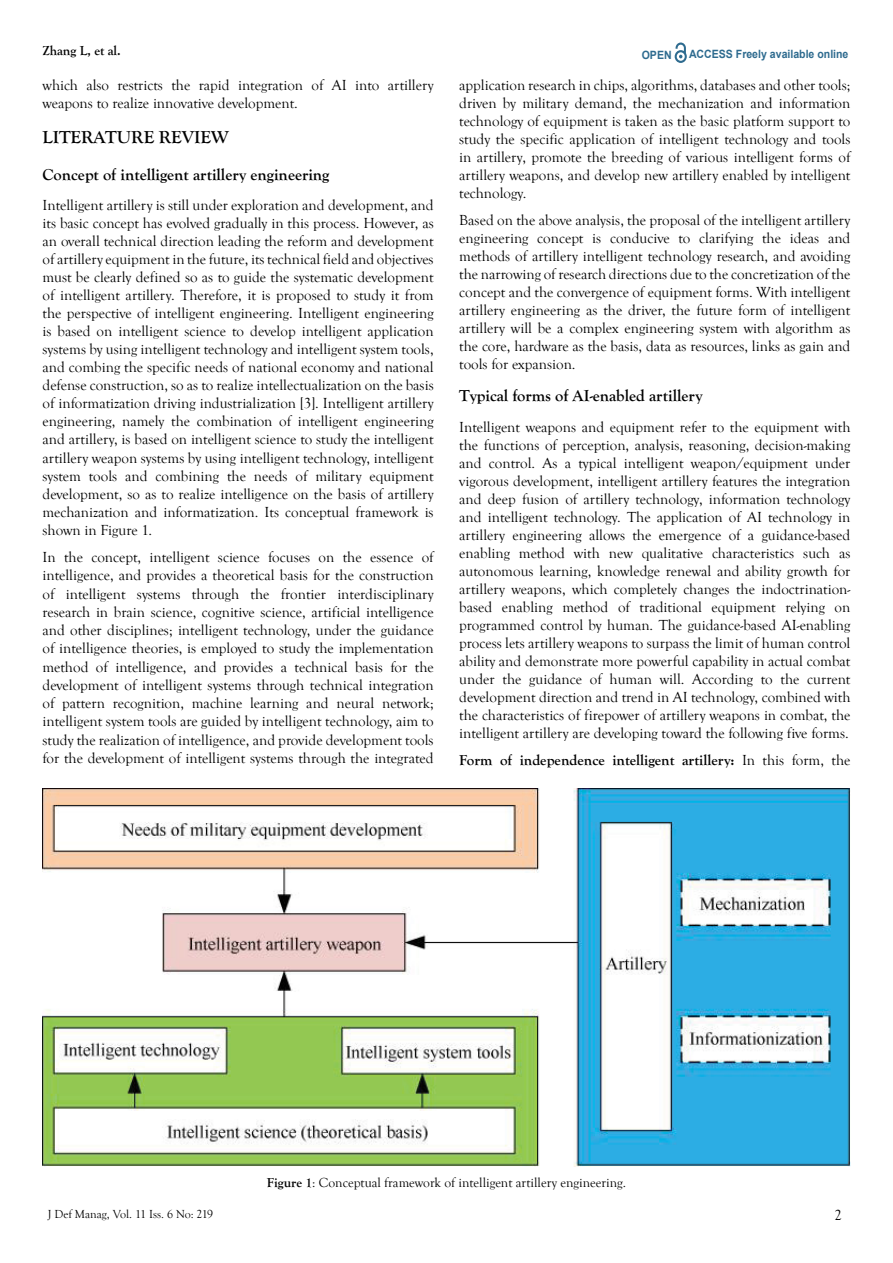
<style>
.page{position:relative;width:893px;height:1263px;background:#fff}
.page>*{position:absolute;margin:0;border:0;box-sizing:border-box;transform-origin:0 0}
.t1{font:700 18px "Goudy Old Style T";color:#000}
.t2{font:700 16.5px "Goudy Old Style T";color:#000}
.t3{font:15px/18px "Goudy Old Style T";color:#000;text-align:justify}
.t4{font:700 15px "Goudy Old Style T";color:#000}
.t5{font:13.5px "Goudy Old Style T";color:#000}
.t6{font:700 13.5px "Goudy Old Style T";color:#000}
.t7{font:12px "Goudy Old Style T";color:#000}
.t8{font:700 11.4px "Arial";color:#2e6b8f;scale:.92 1}
.s1{font-weight:400}
.s2{font-weight:700}
</style>
<div class="page">
<svg style="left:675px;top:43px;width:12px;height:20px"></svg>
<img style="left:43px;top:788px;width:808px;height:378px">
<p class="t6" style="left:43px;top:43px;width:80px">Zhang L, et al.</p>
<p class="t8" style="left:642px;top:47px;width:34px">OPEN</p>
<p class="t8" style="left:689px;top:47px;width:175px">ACCESS Freely available online</p>
<p class="t3" style="left:43px;top:77px;width:393px">which also restricts the rapid integration of AI into artillery weapons to realize innovative development.</p>
<p class="t1" style="left:43px;top:127px;width:188px">LITERATURE REVIEW</p>
<p class="t2" style="left:43px;top:165px;width:288px">Concept of intelligent artillery engineering</p>
<p class="t3" style="left:43px;top:197px;width:393px">Intelligent artillery is still under exploration and development, and its basic concept has evolved gradually in this process. However, as an overall technical direction leading the reform and development of artillery equipment in the future, its technical field and objectives must be clearly defined so as to guide the systematic development of intelligent artillery. Therefore, it is proposed to study it from the perspective of intelligent engineering. Intelligent engineering is based on intelligent science to develop intelligent application systems by using intelligent technology and intelligent system tools, and combing the specific needs of national economy and national defense construction, so as to realize intellectualization on the basis of informatization driving industrialization [3]. Intelligent artillery engineering, namely the combination of intelligent engineering and artillery, is based on intelligent science to study the intelligent artillery weapon systems by using intelligent technology, intelligent system tools and combining the needs of military equipment development, so as to realize intelligence on the basis of artillery mechanization and informatization. Its conceptual framework is shown in Figure 1.</p>
<p class="t3" style="left:43px;top:548px;width:393px">In the concept, intelligent science focuses on the essence of intelligence, and provides a theoretical basis for the construction of intelligent systems through the frontier interdisciplinary research in brain science, cognitive science, artificial intelligence and other disciplines; intelligent technology, under the guidance of intelligence theories, is employed to study the implementation method of intelligence, and provides a technical basis for the development of intelligent systems through technical integration of pattern recognition, machine learning and neural network; intelligent system tools are guided by intelligent technology, aim to study the realization of intelligence, and provide development tools for the development of intelligent systems through the integrated</p>
<p class="t3" style="left:459px;top:77px;width:393px">application research in chips, algorithms, databases and other tools; driven by military demand, the mechanization and information technology of equipment is taken as the basic platform support to study the specific application of intelligent technology and tools in artillery, promote the breeding of various intelligent forms of artillery weapons, and develop new artillery enabled by intelligent technology.</p>
<p class="t3" style="left:459px;top:211px;width:393px">Based on the above analysis, the proposal of the intelligent artillery engineering concept is conducive to clarifying the ideas and methods of artillery intelligent technology research, and avoiding the narrowing of research directions due to the concretization of the concept and the convergence of equipment forms. With intelligent artillery engineering as the driver, the future form of intelligent artillery will be a complex engineering system with algorithm as the core, hardware as the basis, data as resources, links as gain and tools for expansion.</p>
<p class="t2" style="left:459px;top:387px;width:245px">Typical forms of AI-enabled artillery</p>
<p class="t3" style="left:459px;top:419px;width:393px">Intelligent weapons and equipment refer to the equipment with the functions of perception, analysis, reasoning, decision-making and control. As a typical intelligent weapon/equipment under vigorous development, intelligent artillery features the integration and deep fusion of artillery technology, information technology and intelligent technology. The application of AI technology in artillery engineering allows the emergence of a guidance-based enabling method with new qualitative characteristics such as autonomous learning, knowledge renewal and ability growth for artillery weapons, which completely changes the indoctrination&shy;based enabling method of traditional equipment relying on programmed control by human. The guidance-based AI-enabling process lets artillery weapons to surpass the limit of human control ability and demonstrate more powerful capability in actual combat under the guidance of human will. According to the current development direction and trend in AI technology, combined with the characteristics of firepower of artillery weapons in combat, the intelligent artillery are developing toward the following five forms.</p>
<p class="t4" style="left:459px;top:751px;width:393px">Form of independence intelligent artillery: <span class="s1">In this form, the</span></p>
<p class="t7" style="left:48px;top:1207px;width:167px">J Def Manag, Vol. 11 Iss. 6 No: 219</p>
<p class="t5" style="left:267px;top:1175px;width:361px"><span class="s2">Figure 1</span>: Conceptual framework of intelligent artillery engineering.</p>
<p class="t3" style="left:834px;top:1207px;width:9px">2</p>
</div>
